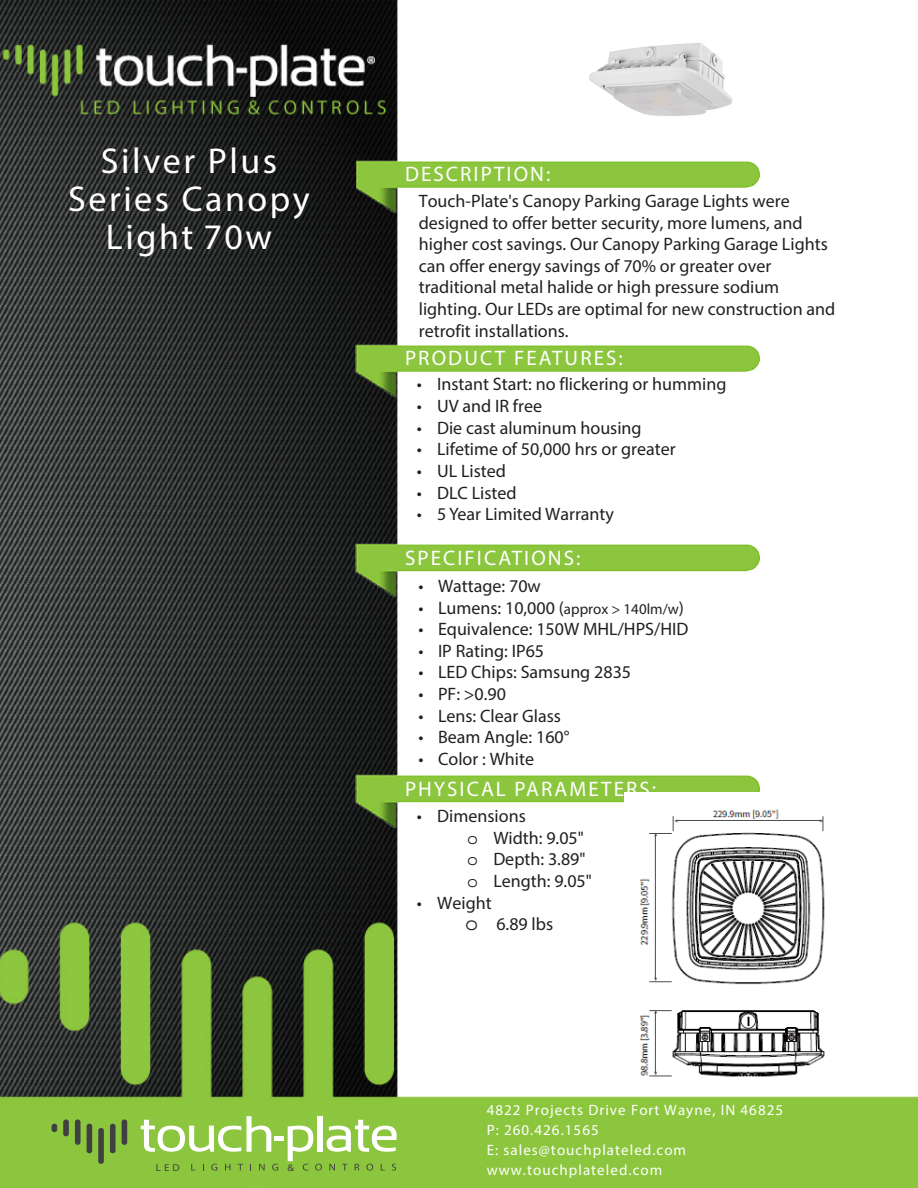
<style>
.page{position:relative;width:918px;height:1188px;background:#fff}
.page>*{position:absolute;margin:0;border:0;box-sizing:border-box;transform-origin:0 0}
.t1{font:36px/37.8px "Myriad Pro";letter-spacing:.07em;color:#fff;text-align:center}
.t2{font:21px "Myriad Pro";letter-spacing:.1em;color:#fff}
.t3{font:18px/21.6px "Myriad Pro";color:#231f20}
.TOC_Text{font:15px/20px "Myriad Pro";letter-spacing:.07em;color:#fff}
.t4{font:9.9px "Myriad Pro";color:#404041;scale:1.1 1}
.s1{font-size:15px}
.s2{font-family:"Courier Std"}
.s3{font-family:"Courier Std";font-size:21.6px}
</style>
<div class="page">
<img style="left:0;top:0;width:918px;height:1188px">
<img style="left:356px;top:773px;width:405px;height:55px">
<img style="left:356px;top:542px;width:405px;height:55px">
<img style="left:356px;top:342px;width:405px;height:55px">
<img style="left:356px;top:158px;width:405px;height:55px">
<svg style="left:191px;top:1164px;width:4px;height:6px"></svg>
<svg style="left:211px;top:1164px;width:6px;height:7px"></svg>
<svg style="left:225px;top:1164px;width:5px;height:6px"></svg>
<svg style="left:238px;top:1164px;width:5px;height:6px"></svg>
<svg style="left:259px;top:1164px;width:6px;height:6px"></svg>
<svg style="left:272px;top:1164px;width:6px;height:7px"></svg>
<hr style="left:274px;top:1136px;width:10px;height:4px;background:#fff">
<svg style="left:247px;top:1116px;width:24px;height:36px"></svg>
<div style="left:317px;top:1116px;width:6px;height:36px;background:#fff"></div>
<svg style="left:141px;top:1120px;width:100px;height:32px"></svg>
<svg style="left:288px;top:1120px;width:110px;height:51px"></svg>
<div style="left:52px;top:1124px;width:5px;height:8px;background:#404041;border-radius:3px"></div>
<div style="left:63px;top:1119px;width:6px;height:17px;background:#404041;border-radius:3px"></div>
<div style="left:75px;top:1119px;width:6px;height:26px;background:#404041;border-radius:3px"></div>
<div style="left:87px;top:1124px;width:5px;height:29px;background:#404041;border-radius:3px"></div>
<div style="left:98px;top:1128px;width:6px;height:36px;background:#404041;border-radius:3px"></div>
<div style="left:110px;top:1124px;width:6px;height:29px;background:#404041;border-radius:3px"></div>
<div style="left:122px;top:1119px;width:5px;height:26px;background:#404041;border-radius:3px"></div>
<img style="left:582px;top:1px;width:157px;height:157px">
<img style="left:625px;top:792px;width:219px;height:304px">
<h1 class="t1" style="left:68px;top:142px;width:243px">Silver Plus<br>Series Canopy<br>Light 70w</h1>
<p class="t2" style="left:405px;top:161px;width:147px">DESCRIPTION:</p>
<p class="t3" style="left:419px;top:190px;width:418px">Touch-Plate's Canopy Parking Garage Lights were designed to offer better security, more lumens, and higher cost savings. Our Canopy Parking Garage Lights can offer energy savings of 70% or greater over traditional metal halide or high pressure sodium lighting. Our LEDs are optimal for new construction and retrofit installations.</p>
<p class="t2" style="left:405px;top:345px;width:219px">PRODUCT FEATURES:</p>
<p class="t3" style="left:417px;top:373px;width:311px">• Instant Start: no flickering or humming</p>
<p class="t3" style="left:417px;top:395px;width:127px">• UV and IR free</p>
<p class="t3" style="left:417px;top:416px;width:226px">• Die cast aluminum housing</p>
<p class="t3" style="left:417px;top:438px;width:260px">• Lifetime of 50,000 hrs or greater</p>
<p class="t3" style="left:417px;top:460px;width:91px">• UL Listed</p>
<p class="t3" style="left:417px;top:482px;width:102px">• DLC Listed</p>
<p class="t3" style="left:417px;top:503px;width:199px">• 5 Year Limited Warranty</p>
<p class="t2" style="left:405px;top:545px;width:177px">SPECIFICATIONS:</p>
<p class="t3" style="left:418px;top:575px;width:124px">• Wattage: 70w</p>
<p class="t3" style="left:418px;top:596px;width:267px">• Lumens: 10,000 (<span class="s1">approx &gt; 140lm/w</span>)</p>
<p class="t3" style="left:418px;top:618px;width:272px">• Equivalence: 150W MHL/HPS/HID</p>
<p class="t3" style="left:418px;top:640px;width:127px">• IP Rating: IP65</p>
<p class="t3" style="left:418px;top:661px;width:214px">• LED Chips: Samsung 2835</p>
<p class="t3" style="left:418px;top:683px;width:89px">• PF: &gt;0.90</p>
<p class="t3" style="left:418px;top:704px;width:144px">• Lens: Clear Glass</p>
<p class="t3" style="left:418px;top:726px;width:153px">• Beam Angle: 160°</p>
<p class="t3" style="left:418px;top:748px;width:117px">• Color : White</p>
<p class="t2" style="left:405px;top:776px;width:253px">PHYSICAL PARAMETERS:</p>
<p class="t3" style="left:467px;top:805px;width:126px;text-indent:-50px">• Dimensions<br><span class="s2">o</span> Width: 9.05" <span class="s2">o</span> Depth: 3.89" <span class="s2">o</span> Length: 9.05"</p>
<p class="t3" style="left:465px;top:891px;width:90px;text-indent:-48px">• Weight<br><span class="s3">o</span> 6.89 lbs</p>
<p class="TOC_Text" style="left:487px;top:1100px;width:298px">4822 Projects Drive Fort Wayne, IN 46825<br>P: 260.426.1565<br>E: sales@touchplateled.com</p>
<p class="t4" style="left:156px;top:1161px;width:23px">LED</p>
<p class="t4" style="left:287px;top:1161px;width:7px">&amp;</p>
<p class="TOC_Text" style="left:487px;top:1160px;width:177px">www.touchplateled.com</p>
</div>
